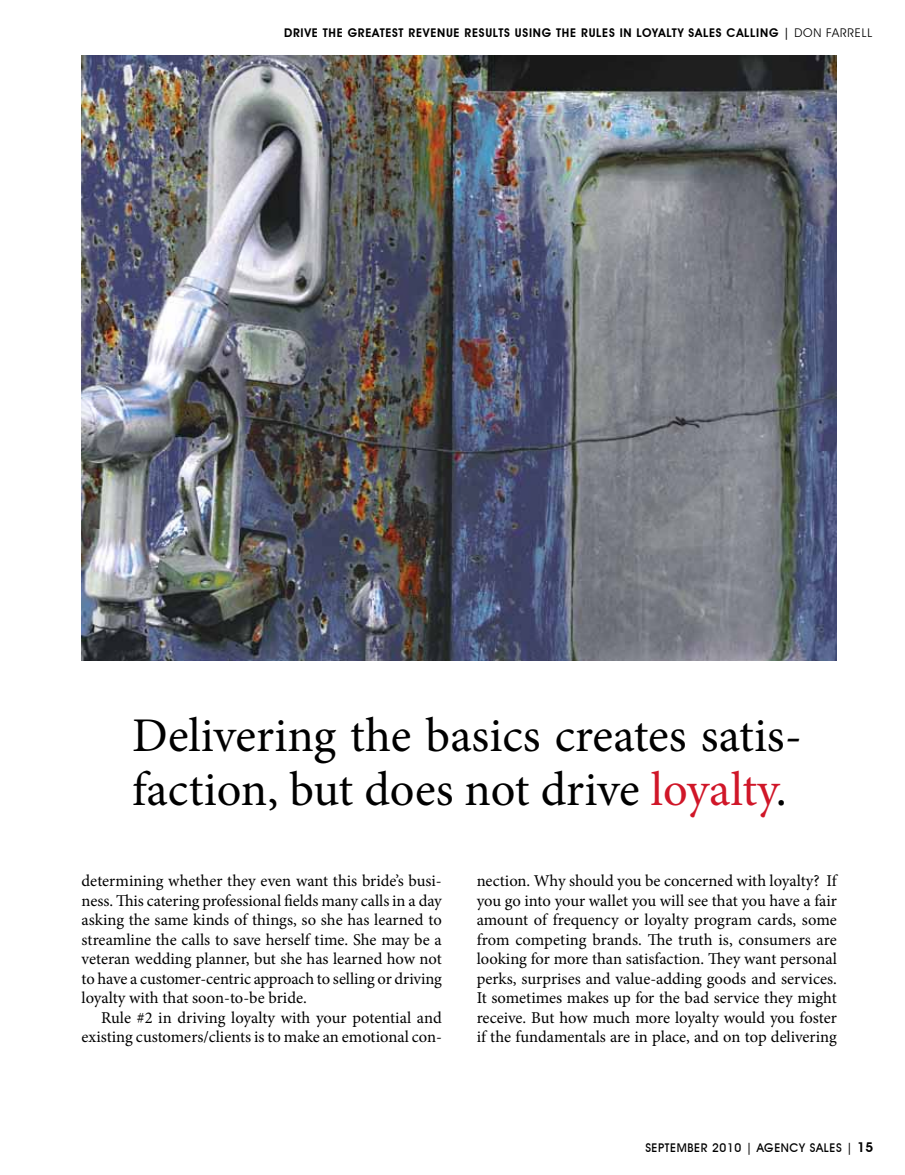
<style>
.page{position:relative;width:905px;height:1175px;background:#fff}
.page>*{position:absolute;margin:0;border:0;box-sizing:border-box;transform-origin:0 0}
.t1{font:48.45px/54.2px "Minion Pro";color:#000}
.t2{font:16.5px/19.5px "Minion Pro";letter-spacing:-.005em;color:#000;text-align:justify}
.t3{font:600 12px "Avant Garde IT Cby BT";letter-spacing:.06em;color:#000}
.t4{font:500 12px "Avant Garde IT Cby BT";letter-spacing:.05em;color:#000}
.s1{font-weight:500}
.s2{font-weight:400}
.s3{color:#d01628}
.s4{font-weight:600;font-size:13.5px}
</style>
<div class="page">
<img style="left:82px;top:56px;width:754px;height:604px">
<p class="t3" style="left:284px;top:25px;width:589px">DRIVE THE GREATEST REVENUE RESULTS USING THE RULES IN LOYALTY SALES CALLING <span class="s1">|</span> <span class="s2">DON FARRELL</span></p>
<h1 class="t1" style="left:132px;top:708px;width:671px">Delivering the basics creates satis&shy;faction, but does not drive <span class="s3">loyalty</span>.</h1>
<p class="t2" style="left:82px;top:871px;width:362px">determining whether they even want this bride’s busi&shy;ness. This catering professional fields many calls in a day asking the same kinds of things, so she has learned to streamline the calls to save herself time. She may be a veteran wedding planner, but she has learned how not to have a customer-centric approach to selling or driving loyalty with that soon-to-be bride.</p>
<p class="t2" style="left:82px;top:1007px;width:362px;text-align:right">Rule #2 in driving loyalty with your potential and existing customers/clients is to make an emotional con-</p>
<p class="t2" style="left:476px;top:871px;width:362px">nection. Why should you be concerned with loyalty? If you go into your wallet you will see that you have a fair amount of frequency or loyalty program cards, some from competing brands. The truth is, consumers are looking for more than satisfaction. They want personal perks, surprises and value-adding goods and services.<br>It sometimes makes up for the bad service they might receive. But how much more loyalty would you foster if the fundamentals are in place, and on top delivering</p>
<p class="t4" style="left:645px;top:1140px;width:230px">SEPTEMBER 2010 | AGENCY SALES | <span class="s4">15</span></p>
</div>
